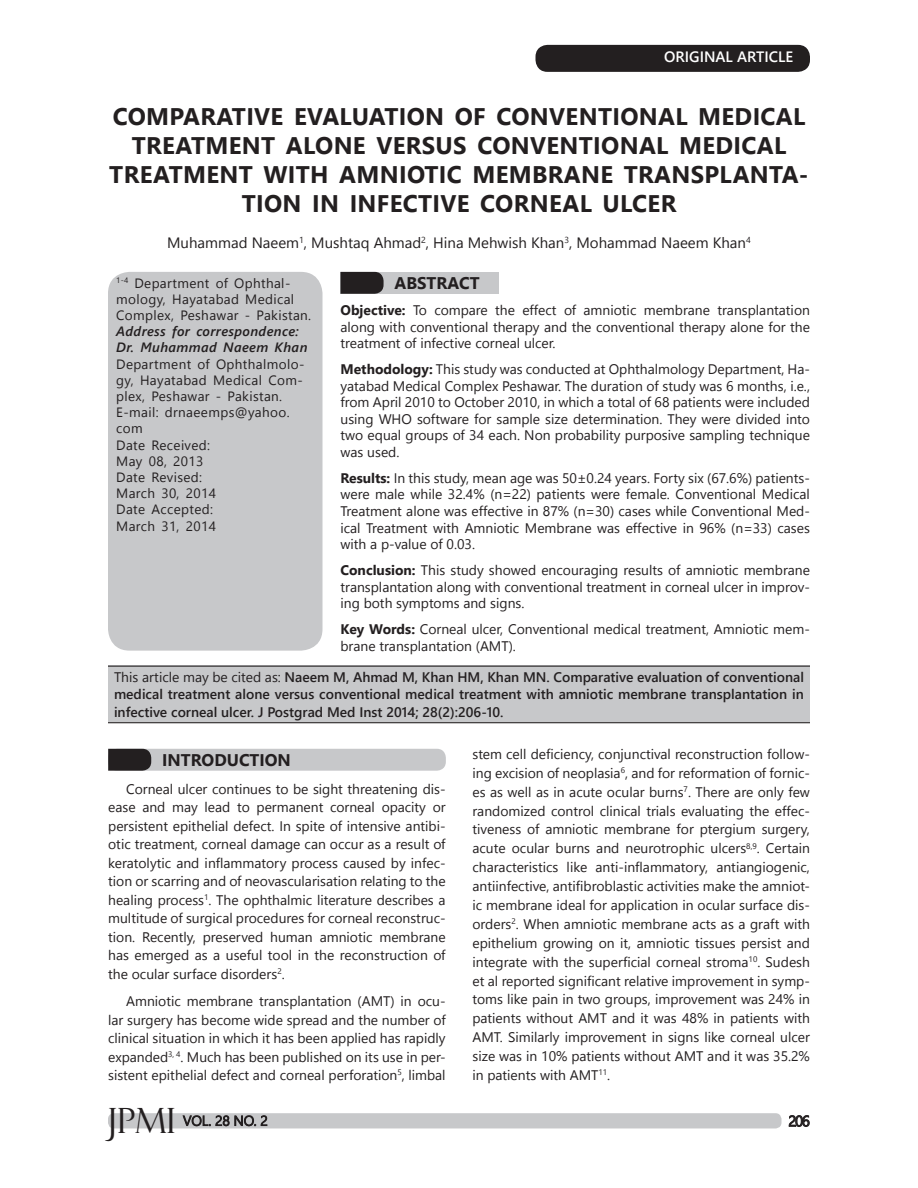
<style>
.page{position:relative;width:918px;height:1188px;background:#fff}
.page>*{position:absolute;margin:0;border:0;box-sizing:border-box;transform-origin:0 0}
.t1{font:34.8px "Felix Titling";color:#231f20}
.big_heading{font:700 24px/28.8px "Segoe UI";letter-spacing:.015em;color:#231f20;text-align:center}
.t2{font:700 16.8px "Segoe UI";color:#231f20}
.author_name{font:15px "Segoe UI";color:#231f20}
.table_text{font:600 15px "Segoe UI";color:#fff}
.table_text-2{font:15px "Segoe UI";color:#231f20}
.Body_Text{font:13.8px/18.9px "Segoe UI";color:#231f20;text-align:justify}
.abstract_body_text{font:13.8px/16.6px "Segoe UI";color:#231f20;text-align:justify}
.text_between_2_lines{font:600 13.8px/17.2px "Segoe UI";color:#231f20;text-align:justify}
.frame_text_first_pag{font:13.5px/16.2px "Segoe UI";letter-spacing:.025em;color:#231f20}
.frame_text_first_pag-2{font:italic 600 13.5px "Segoe UI";letter-spacing:.03em;color:#231f20}
.s1{font-weight:700}
.s2{font-weight:400}
</style>
<div class="page">
<div style="left:108px;top:1113px;width:674px;height:15px;background:#c7c8ca;border-radius:6px"></div>
<svg style="left:182px;top:1115px;width:86px;height:12px"></svg>
<svg style="left:788px;top:1115px;width:22px;height:12px"></svg>
<div style="left:536px;top:45px;width:274px;height:27px;background:#231f20;border-radius:12px"></div>
<div style="left:108px;top:666px;width:702px;height:57px;background:#c7c8ca"></div>
<hr style="left:108px;top:666px;width:702px;height:1px;background:#231f20">
<hr style="left:108px;top:722px;width:702px;height:1px;background:#231f20">
<div style="left:108px;top:749px;width:338px;height:22px;background:#c7c8ca;border-radius:9px"></div>
<svg style="left:108px;top:749px;width:43px;height:22px"></svg>
<div style="left:340px;top:272px;width:159px;height:22px;background:#c7c8ca"></div>
<svg style="left:340px;top:272px;width:44px;height:22px"></svg>
<div style="left:108px;top:272px;width:215px;height:379px;background:#c7c8ca;border-radius:22px"></div>
<p class="table_text" style="left:664px;top:45px;width:131px">ORIGINAL ARTICLE</p>
<p class="big_heading" style="left:109px;top:102px;width:701px">COMPARATIVE EVALUATION OF CONVENTIONAL MEDICAL TREATMENT ALONE VERSUS CONVENTIONAL MEDICAL TREATMENT WITH AMNIOTIC MEMBRANE TRANSPLANTA-TION IN INFECTIVE CORNEAL ULCER</p>
<p class="author_name" style="left:167px;top:230px;width:585px">Muhammad Naeem<sup>1</sup>, Mushtaq Ahmad<sup>2</sup>, Hina Mehwish Khan<sup>3</sup>, Mohammad Naeem Khan<sup>4</sup></p>
<p class="frame_text_first_pag" style="left:116px;top:274px;width:196px"><sup>1-4</sup> Department of Ophthal&shy;mology, Hayatabad Medical<br>Complex, Peshawar - Pakistan.</p>
<p class="frame_text_first_pag-2" style="left:116px;top:322px;width:184px">Address for correspondence:</p>
<p class="frame_text_first_pag-2" style="left:116px;top:338px;width:193px">Dr. Muhammad Naeem Khan</p>
<p class="frame_text_first_pag" style="left:116px;top:355px;width:190px;text-align:justify">Department of Ophthalmolo&shy;gy, Hayatabad Medical Com&shy;plex, Peshawar - Pakistan.</p>
<p class="frame_text_first_pag" style="left:116px;top:404px;width:175px">E-mail: drnaeemps@yahoo. com</p>
<p class="frame_text_first_pag" style="left:116px;top:436px;width:95px">Date Received:</p>
<p class="frame_text_first_pag" style="left:116px;top:453px;width:89px">May 08, 2013</p>
<p class="frame_text_first_pag" style="left:116px;top:469px;width:87px">Date Revised:</p>
<p class="frame_text_first_pag" style="left:116px;top:485px;width:101px">March 30, 2014</p>
<p class="frame_text_first_pag" style="left:116px;top:501px;width:98px">Date Accepted:</p>
<p class="frame_text_first_pag" style="left:116px;top:517px;width:101px">March 31, 2014</p>
<p class="t2" style="left:394px;top:269px;width:87px">ABSTRACT</p>
<p class="abstract_body_text" style="left:340px;top:301px;width:471px"><span class="s1">Objective:</span> To compare the effect of amniotic membrane transplantation along with conventional therapy and the conventional therapy alone for the treatment of infective corneal ulcer.</p>
<p class="abstract_body_text" style="left:340px;top:360px;width:471px"><span class="s1">Methodology:</span> This study was conducted at Ophthalmology Department, Ha&shy;yatabad Medical Complex Peshawar. The duration of study was 6 months, i.e., from April 2010 to October 2010, in which a total of 68 patients were included using WHO software for sample size determination. They were divided into two equal groups of 34 each. Non probability purposive sampling technique was used.</p>
<p class="abstract_body_text" style="left:340px;top:469px;width:471px"><span class="s1">Results:</span> In this study, mean age was 50±0.24 years. Forty six (67.6%) patients&shy;were male while 32.4% (n=22) patients were female. Conventional Medical Treatment alone was effective in 87% (n=30) cases while Conventional Med&shy;ical Treatment with Amniotic Membrane was effective in 96% (n=33) cases with a p-value of 0.03.</p>
<p class="abstract_body_text" style="left:340px;top:562px;width:471px"><span class="s1">Conclusion:</span> This study showed encouraging results of amniotic membrane transplantation along with conventional treatment in corneal ulcer in improv&shy;ing both symptoms and signs.</p>
<p class="abstract_body_text" style="left:340px;top:620px;width:471px"><span class="s1">Key Words:</span> Corneal ulcer, Conventional medical treatment, Amniotic mem&shy;brane transplantation (AMT).</p>
<p class="text_between_2_lines" style="left:114px;top:669px;width:691px"><span class="s2">This article may be cited as:</span> Naeem M, Ahmad M, Khan HM, Khan MN. Comparative evaluation of conventional medical treatment alone versus conventional medical treatment with amniotic membrane transplantation in infective corneal ulcer. J Postgrad Med Inst 2014; 28(2):206-10.</p>
<p class="t2" style="left:162px;top:746px;width:130px">INTRODUCTION</p>
<p class="Body_Text" style="left:108px;top:779px;width:339px;line-height:18.5px;text-indent:18px">Corneal ulcer continues to be sight threatening dis&shy;ease and may lead to permanent corneal opacity or persistent epithelial defect. In spite of intensive antibi&shy;otic treatment, corneal damage can occur as a result of keratolytic and inflammatory process caused by infec&shy;tion or scarring and of neovascularisation relating to the healing process<sup>1</sup>. The ophthalmic literature describes a multitude of surgical procedures for corneal reconstruc&shy;tion. Recently, preserved human amniotic membrane has emerged as a useful tool in the reconstruction of the ocular surface disorders<sup>2</sup>.</p>
<p class="Body_Text" style="left:108px;top:992px;width:339px;line-height:18.5px;text-indent:18px">Amniotic membrane transplantation (AMT) in ocu&shy;lar surgery has become wide spread and the number of clinical situation in which it has been applied has rapidly expanded<sup>3,</sup> <sup>4</sup>. Much has been published on its use in per&shy;sistent epithelial defect and corneal perforation<sup>5</sup>, limbal</p>
<p class="Body_Text" style="left:472px;top:744px;width:339px">stem cell deficiency, conjunctival reconstruction follow&shy;ing excision of neoplasia<sup>6</sup>, and for reformation of fornic&shy;es as well as in acute ocular burns<sup>7</sup>. There are only few randomized control clinical trials evaluating the effec&shy;tiveness of amniotic membrane for ptergium surgery, acute ocular burns and neurotrophic ulcers<sup>8,9</sup>. Certain characteristics like anti-inflammatory, antiangiogenic, antiinfective, antifibroblastic activities make the amniot&shy;ic membrane ideal for application in ocular surface dis&shy;orders<sup>2</sup>. When amniotic membrane acts as a graft with epithelium growing on it, amniotic tissues persist and integrate with the superficial corneal stroma<sup>10</sup>. Sudesh et al reported significant relative improvement in symp&shy;toms like pain in two groups, improvement was 24% in patients without AMT and it was 48% in patients with AMT. Similarly improvement in signs like corneal ulcer size was in 10% patients without AMT and it was 35.2% in patients with AMT<sup>11</sup>.</p>
<h1 class="t1" style="left:108px;top:1101px;width:69px">JPMI</h1>
<p class="table_text-2" style="left:788px;top:1109px;width:23px">206</p>
</div>
